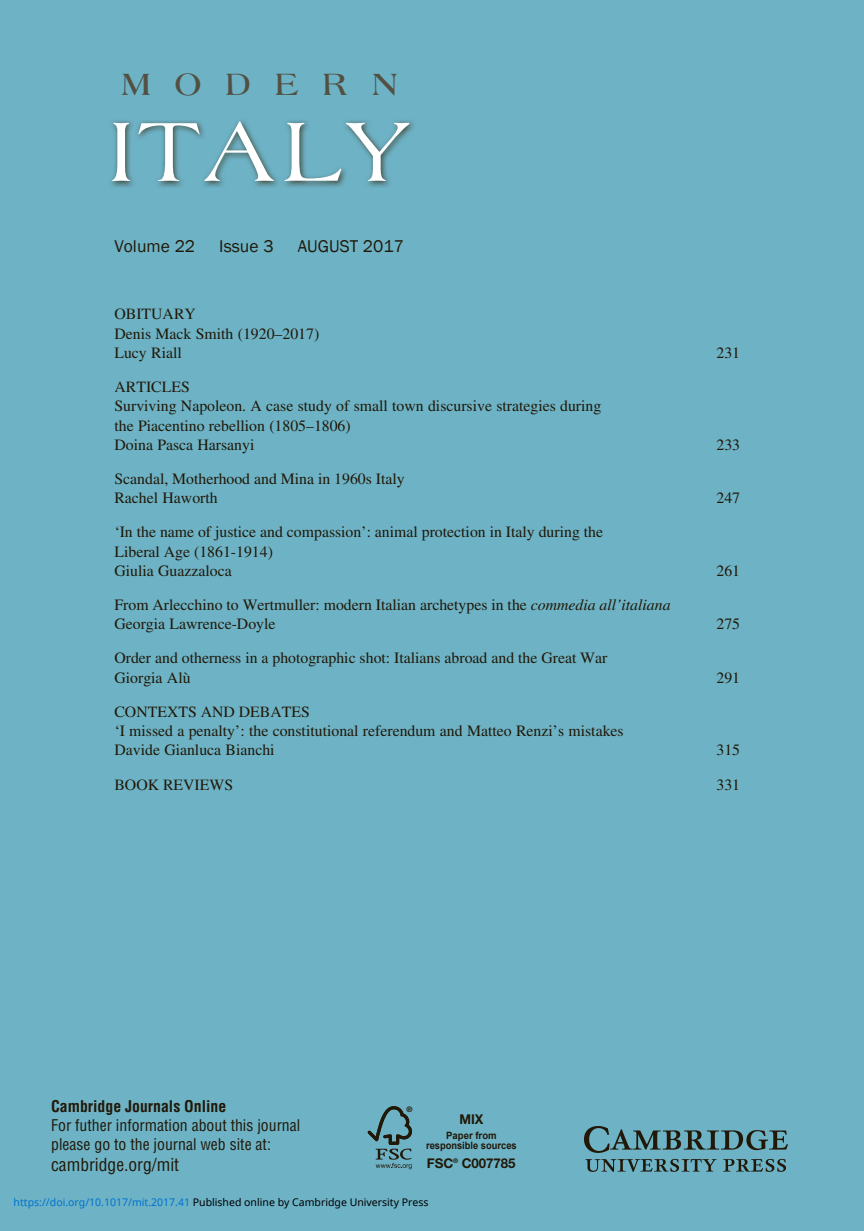
<style>
.page{position:relative;width:864px;height:1231px;background:#fff}
.page>*{position:absolute;margin:0;border:0;box-sizing:border-box;transform-origin:0 0}
.t1{font:89.95px "Americana";letter-spacing:.04em;color:#fff}
.t2{font:700 28px "Americana";letter-spacing:.865em;color:#535042}
.t3{font:17.5px "Franklin Gothic";color:#211808}
.t4{font:condensed 17.5px "Helvetica LT Std";color:#211808}
.t5{font:15.75px/19.2px "Times";color:#211808}
.t6{font:condensed 15.75px/18.9px "Helvetica LT Std";color:#211808}
.t7{font:15.75px "Times Roman SC";color:#211808}
.t8{font:700 condensed 15.75px "Helvetica";color:#211808}
.t9{font:700 13.47px "Helvetica Neue";color:#211808}
.t10{font:700 13.47px "Helvetica Neue";color:#211808;scale:.95 1}
.t11{font:10.5px "Noto Sans";color:#000}
.t12{font:700 10.15px/10px "Arial";color:#211808;text-align:center;scale:.95 1}
.t13{font:700 7.52px "Helvetica Neue";color:#211808}
.s1{font-style:italic}
.s2{color:#0172cf}
</style>
<div class="page">
<div style="left:0;top:0;width:863px;height:1230px;background:#6db2c5"></div>
<img style="left:111px;top:120px;width:302px;height:67px">
<svg style="left:367px;top:1106px;width:45px;height:63px"></svg>
<img style="left:584px;top:1126px;width:203px;height:44px">
<h2 class="t2" style="left:122px;top:72px;width:278px">MODERN</h2>
<h1 class="t1" style="left:109px;top:115px;width:302px">ITALY</h1>
<p class="t3" style="left:114px;top:236px;width:82px">Volume 22</p>
<p class="t3" style="left:219px;top:236px;width:56px">Issue 3</p>
<p class="t3" style="left:297px;top:236px;width:108px">AUGUST 2017</p>
<p class="t7" style="left:114px;top:305px;width:83px">OBITUARY</p>
<p class="t5" style="left:114px;top:325px;width:206px">Denis Mack Smith (1920–2017)<br>Lucy Riall</p>
<p class="t7" style="left:114px;top:378px;width:77px">ARTICLES</p>
<p class="t5" style="left:114px;top:398px;width:488px">Surviving Napoleon. A case study of small town discursive strategies during the Piacentino rebellion (1805–1806)<br>Doina Pasca Harsanyi</p>
<p class="t5" style="left:114px;top:470px;width:292px">Scandal, Motherhood and Mina in 1960s Italy<br>Rachel Haworth</p>
<p class="t5" style="left:114px;top:524px;width:490px">‘In the name of justice and compassion’: animal protection in Italy during the<br>Liberal Age (1861-1914)<br>Giulia Guazzaloca</p>
<p class="t5" style="left:114px;top:596px;width:557px">From Arlecchino to Wertmuller: modern Italian archetypes in the <span class="s1">commedia all’italiana<br></span>Georgia Lawrence-Doyle</p>
<p class="t5" style="left:114px;top:650px;width:494px">Order and otherness in a photographic shot: Italians abroad and the Great War<br>Giorgia Alù</p>
<p class="t7" style="left:114px;top:702px;width:197px">CONTEXTS AND DEBATES</p>
<p class="t5" style="left:114px;top:722px;width:510px">‘I missed a penalty’: the constitutional referendum and Matteo Renzi’s mistakes<br>Davide Gianluca Bianchi</p>
<p class="t5" style="left:716px;top:344px;width:25px">231</p>
<p class="t5" style="left:716px;top:436px;width:25px">233</p>
<p class="t5" style="left:716px;top:489px;width:25px">247</p>
<p class="t5" style="left:716px;top:562px;width:25px">261</p>
<p class="t5" style="left:716px;top:615px;width:25px">275</p>
<p class="t5" style="left:716px;top:669px;width:25px">291</p>
<p class="t5" style="left:716px;top:741px;width:25px">315</p>
<p class="t7" style="left:114px;top:775px;width:120px">BOOK REVIEWS</p>
<p class="t5" style="left:716px;top:776px;width:25px">331</p>
<p class="t8" style="left:51px;top:1100px;width:176px">Cambridge Journals Online</p>
<p class="t13" style="left:406px;top:1106px;width:8px">®</p>
<p class="t6" style="left:51px;top:1116px;width:250px">For futher information about this journal please go to the journal web site at:</p>
<p class="t4" style="left:51px;top:1157px;width:129px">cambridge.org/mit</p>
<p class="t11" style="left:14px;top:1194px;width:416px"><span class="s2">https://doi.org/10.1017/mit.2017.41</span> Published online by Cambridge University Press</p>
<p class="t10" style="left:459px;top:1114px;width:27px">MIX</p>
<p class="t12" style="left:426px;top:1130px;width:97px">Paper from responsible sources</p>
<p class="t9" style="left:427px;top:1158px;width:90px">FSC<sup>®</sup> C007785</p>
</div>
